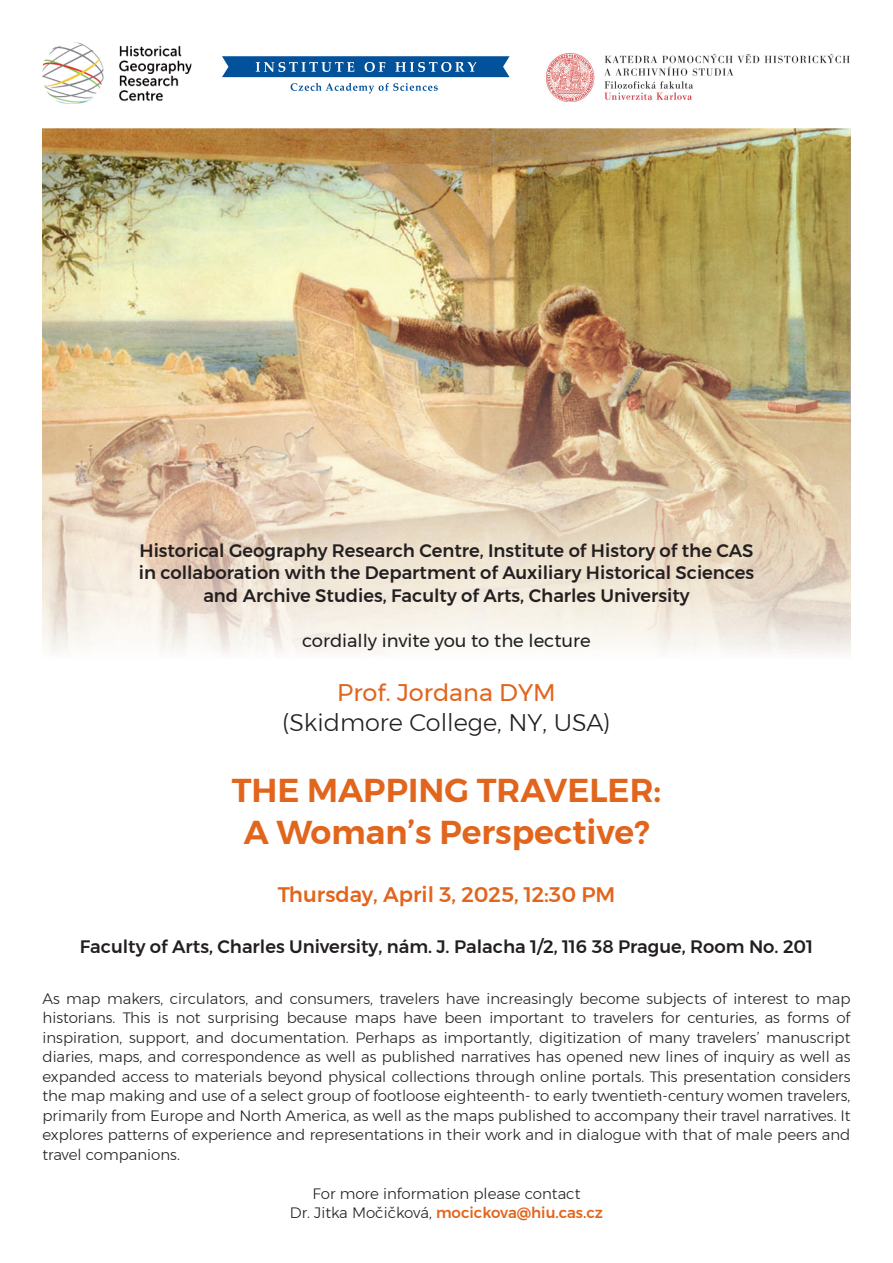
<style>
.page{position:relative;width:893px;height:1263px;background:#fff}
.page>*{position:absolute;margin:0;border:0;box-sizing:border-box;transform-origin:0 0}
.t1{font:600 33px/42px "Montserrat";color:#e1651d;text-align:center}
.t2{font:300 24px "Montserrat";color:#231f20}
.t3{font:24px "Montserrat";color:#e1651d}
.t4{font:500 21px "Montserrat";color:#e1651d}
.t5{font:500 18px/22.5px "Montserrat";color:#231f20;text-align:center}
.t6{font:18px "Montserrat";color:#231f20}
.t7{font:300 15px/19.5px "Montserrat";color:#231f20;text-align:justify}
.s1{font-weight:500;color:#e1651d}
</style>
<div class="page">
<img style="left:43px;top:129px;width:807px;height:525px">
<img style="left:546px;top:53px;width:304px;height:48px">
<img style="left:43px;top:43px;width:148px;height:60px">
<svg style="left:222px;top:56px;width:288px;height:21px;background:#2168a7"></svg>
<svg style="left:291px;top:83px;width:147px;height:10px"></svg>
<p class="t5" style="left:139px;top:539px;width:617px">Historical Geography Research Centre, Institute of History of the CAS in collaboration with the Department of Auxiliary Historical Sciences and Archive Studies, Faculty of Arts, Charles University</p>
<p class="t6" style="left:302px;top:627px;width:290px">cordially invite you to the lecture</p>
<h2 class="t3" style="left:337px;top:674px;width:220px">Prof. Jordana DYM</h2>
<h2 class="t2" style="left:282px;top:705px;width:330px">(Skidmore College, NY, USA)</h2>
<h1 class="t1" style="left:232px;top:769px;width:431px">THE MAPPING TRAVELER:<br>A Woman’s Perspective?</h1>
<h3 class="t4" style="left:278px;top:878px;width:339px">Thursday, April 3, 2025, 12:30 PM</h3>
<p class="t5" style="left:80px;top:935px;width:735px">Faculty of Arts, Charles University, nám. J. Palacha 1/2, 116 38 Prague, Room No. 201</p>
<p class="t7" style="left:43px;top:989px;width:809px">As map makers, circulators, and consumers, travelers have increasingly become subjects of interest to map historians. This is not surprising because maps have been important to travelers for centuries, as forms of inspiration, support, and documentation. Perhaps as importantly, digitization of many travelers’ manuscript diaries, maps, and correspondence as well as published narratives has opened new lines of inquiry as well as expanded access to materials beyond physical collections through online portals. This presentation considers the map making and use of a select group of footloose eighteenth- to early twentieth-century women travelers, primarily from Europe and North America, as well as the maps published to accompany their travel narratives. It explores patterns of experience and representations in their work and in dialogue with that of male peers and travel companions.</p>
<p class="t7" style="left:290px;top:1184px;width:315px;text-align:center">For more information please contact<br>Dr. Jitka Močičková, <span class="s1">mocickova@hiu.cas.cz</span></p>
</div>
